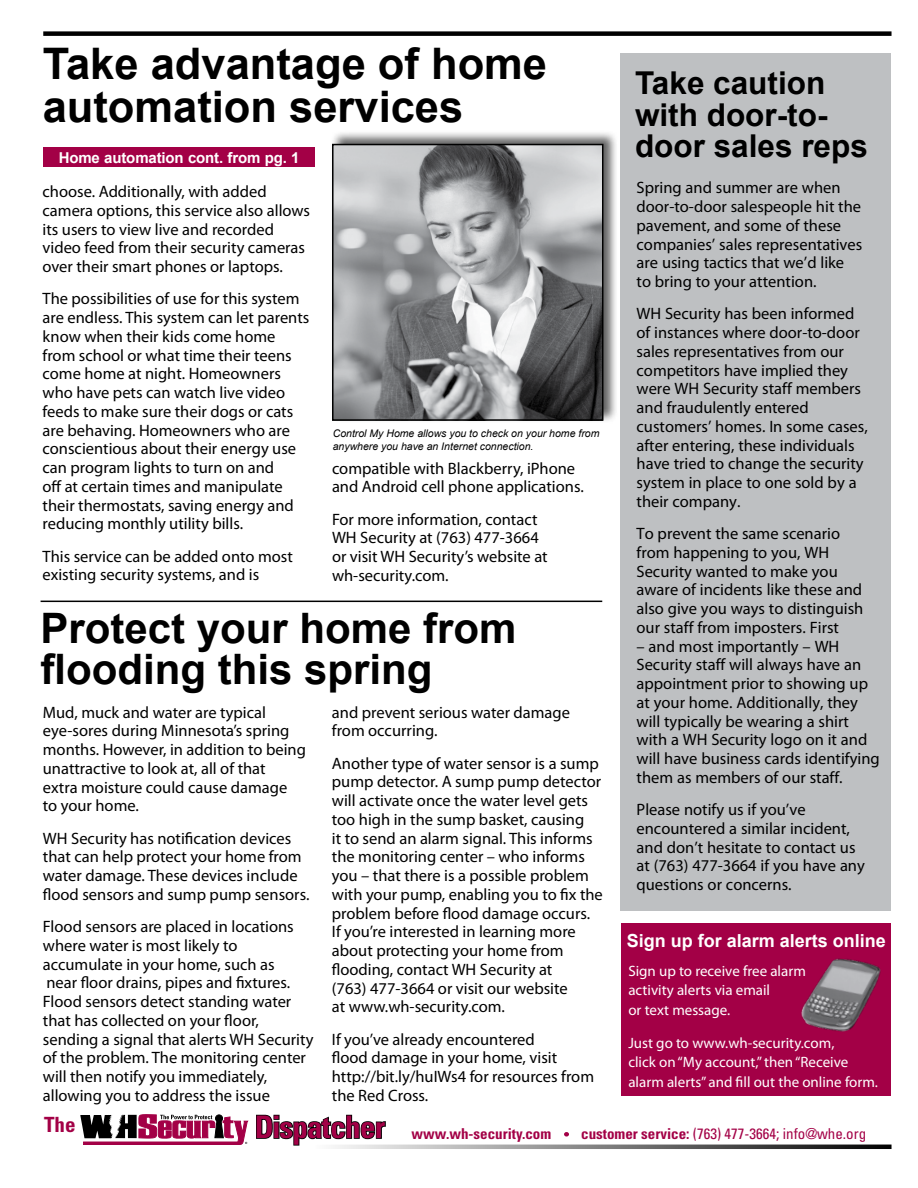
<style>
.page{position:relative;width:918px;height:1188px;background:#fff}
.page>*{position:absolute;margin:0;border:0;box-sizing:border-box;transform-origin:0 0}
.t1{font:700 43.5px/43.5px "Arial";color:#000}
.t2{font:700 42px/40.5px "Arial";color:#000}
.t3{font:700 31.5px/31.5px "Arial";color:#000}
.t4{font:700 condensed 31.05px "Univers LT Std";letter-spacing:-.03em;color:#a30046}
.t5{font:700 condensed 21px "Univers LT Std";color:#a30046}
.t6{font:700 18px "Arial";color:#fff}
.t7{font:16.5px/18.8px "Myriad Pro";color:#000}
.t8{font:15px/19.5px "Myriad Pro";color:#fff}
.t9{font:condensed 15px "Univers LT Std";color:#a30046}
.t10{font:700 15px "Arial";letter-spacing:-.01em;color:#fff}
.t11{font:700 condensed 15px "Univers LT Std";color:#a30046}
.t12{font:italic 10.5px/12.6px "Arial";color:#000}
.s1{font-weight:700}
</style>
<div class="page">
<svg style="left:335px;top:1145px;width:557px;height:4px;background:#777"></svg>
<div style="left:43px;top:31px;width:849px;height:5px;background:#000"></div>
<svg style="left:256px;top:1114px;width:131px;height:32px"></svg>
<svg style="left:80px;top:1114px;width:168px;height:31px"></svg>
<hr style="left:41px;top:601px;width:561px;height:1px;background:#000">
<div style="left:622px;top:923px;width:269px;height:173px;background:#a30046"></div>
<img style="left:801px;top:958px;width:80px;height:74px">
<svg style="left:564px;top:1132px;width:5px;height:5px"></svg>
<div style="left:331px;top:130px;width:287px;height:293px;background:#000;opacity:.62"></div>
<img style="left:335px;top:147px;width:265px;height:271px">
<div style="left:332px;top:144px;width:271px;height:277px;border:2px solid #000"></div>
<div style="left:43px;top:147px;width:271px;height:20px;background:#a30046"></div>
<div style="left:620px;top:53px;width:271px;height:858px;background:#bec0c2"></div>
<h1 class="t1" style="left:43px;top:43px;width:506px">Take advantage of home automation services</h1>
<p class="t10" style="left:59px;top:147px;width:242px">Home automation cont. from pg. 1</p>
<p class="t7" style="left:43px;top:182px;width:269px">choose. Additionally, with added camera options, this service also allows its users to view live and recorded video feed from their security cameras over their smart phones or laptops.</p>
<p class="t7" style="left:43px;top:289px;width:268px">The possibilities of use for this system are endless. This system can let parents know when their kids come home from school or what time their teens come home at night. Homeowners who have pets can watch live video feeds to make sure their dogs or cats are behaving. Homeowners who are conscientious about their energy use can program lights to turn on and<br>off at certain times and manipulate their thermostats, saving energy and reducing monthly utility bills.</p>
<p class="t7" style="left:43px;top:546px;width:252px">This service can be added onto most existing security systems, and is</p>
<p class="t12" style="left:333px;top:427px;width:268px">Control My Home allows you to check on your home from anywhere you have an Internet connection.</p>
<p class="t7" style="left:332px;top:458px;width:253px">compatible with Blackberry, iPhone and Android cell phone applications.</p>
<p class="t7" style="left:332px;top:509px;width:217px">For more information, contact<br>WH Security at (763) 477-3664 or visit WH Security’s website at wh-security.com.</p>
<h2 class="t2" style="left:41px;top:610px;width:478px">Protect your home from flooding this spring</h2>
<p class="t7" style="left:43px;top:703px;width:265px">Mud, muck and water are typical eye-sores during Minnesota’s spring months. However, in addition to being unattractive to look at, all of that<br>extra moisture could cause damage<br>to your home.</p>
<p class="t7" style="left:43px;top:829px;width:268px">WH Security has notification devices that can help protect your home from water damage. These devices include flood sensors and sump pump sensors.</p>
<p class="t7" style="left:43px;top:917px;width:272px">Flood sensors are placed in locations where water is most likely to accumulate in your home, such as<br>near floor drains, pipes and fixtures.<br>Flood sensors detect standing water that has collected on your floor, sending a signal that alerts WH Security of the problem. The monitoring center will then notify you immediately, allowing you to address the issue</p>
<p class="t7" style="left:332px;top:703px;width:240px">and prevent serious water damage from occurring.</p>
<p class="t7" style="left:332px;top:754px;width:273px">Another type of water sensor is a sump pump detector. A sump pump detector will activate once the water level gets too high in the sump basket, causing<br>it to send an alarm signal. This informs the monitoring center – who informs you – that there is a possible problem with your pump, enabling you to fix the problem before flood damage occurs.<br>If you’re interested in learning more about protecting your home from flooding, contact WH Security at<br>(763) 477-3664 or visit our website<br>at www.wh-security.com.</p>
<p class="t7" style="left:332px;top:1029px;width:264px">If you’ve already encountered<br>flood damage in your home, visit http://bit.ly/huIWs4 for resources from the Red Cross.</p>
<h3 class="t3" style="left:635px;top:68px;width:234px">Take caution with door-to&shy;door sales reps</h3>
<p class="t7" style="left:637px;top:178px;width:227px">Spring and summer are when door-to-door salespeople hit the pavement, and some of these companies’ sales representatives are using tactics that we’d like to bring to your attention.</p>
<p class="t7" style="left:637px;top:304px;width:233px">WH Security has been informed of instances where door-to-door sales representatives from our competitors have implied they were WH Security staff members and fraudulently entered customers’ homes. In some cases, after entering, these individuals have tried to change the security system in place to one sold by a their company.</p>
<p class="t7" style="left:637px;top:524px;width:228px">To prevent the same scenario from happening to you, WH<br>Security wanted to make you aware of incidents like these and also give you ways to distinguish our staff from imposters. First</p>
<p class="t7" style="left:637px;top:636px;width:245px">– and most importantly – WH<br>Security staff will always have an appointment prior to showing up at your home. Additionally, they will typically be wearing a shirt with a WH Security logo on it and will have business cards identifying them as members of our staff.</p>
<p class="t7" style="left:637px;top:800px;width:230px">Please notify us if you’ve encountered a similar incident, and don’t hesitate to contact us at (763) 477-3664 if you have any questions or concerns.</p>
<p class="t6" style="left:627px;top:929px;width:261px">Sign up for alarm alerts online</p>
<p class="t8" style="left:628px;top:961px;width:179px">Sign up to receive free alarm activity alerts via email<br>or text message.</p>
<p class="t8" style="left:628px;top:1033px;width:251px">Just go to www.wh-security.com,<br>click on “My account,” then “Receive alarm alerts” and fill out the online form.</p>
<p class="t5" style="left:44px;top:1112px;width:33px">The</p>
<h3 class="t4" style="left:255px;top:1108px;width:132px">Dispatcher</h3>
<p class="t11" style="left:412px;top:1124px;width:141px">www.wh-security.com</p>
<p class="t9" style="left:581px;top:1124px;width:287px"><span class="s1">customer service:</span> (763) 477-3664; info@whe.org</p>
</div>
